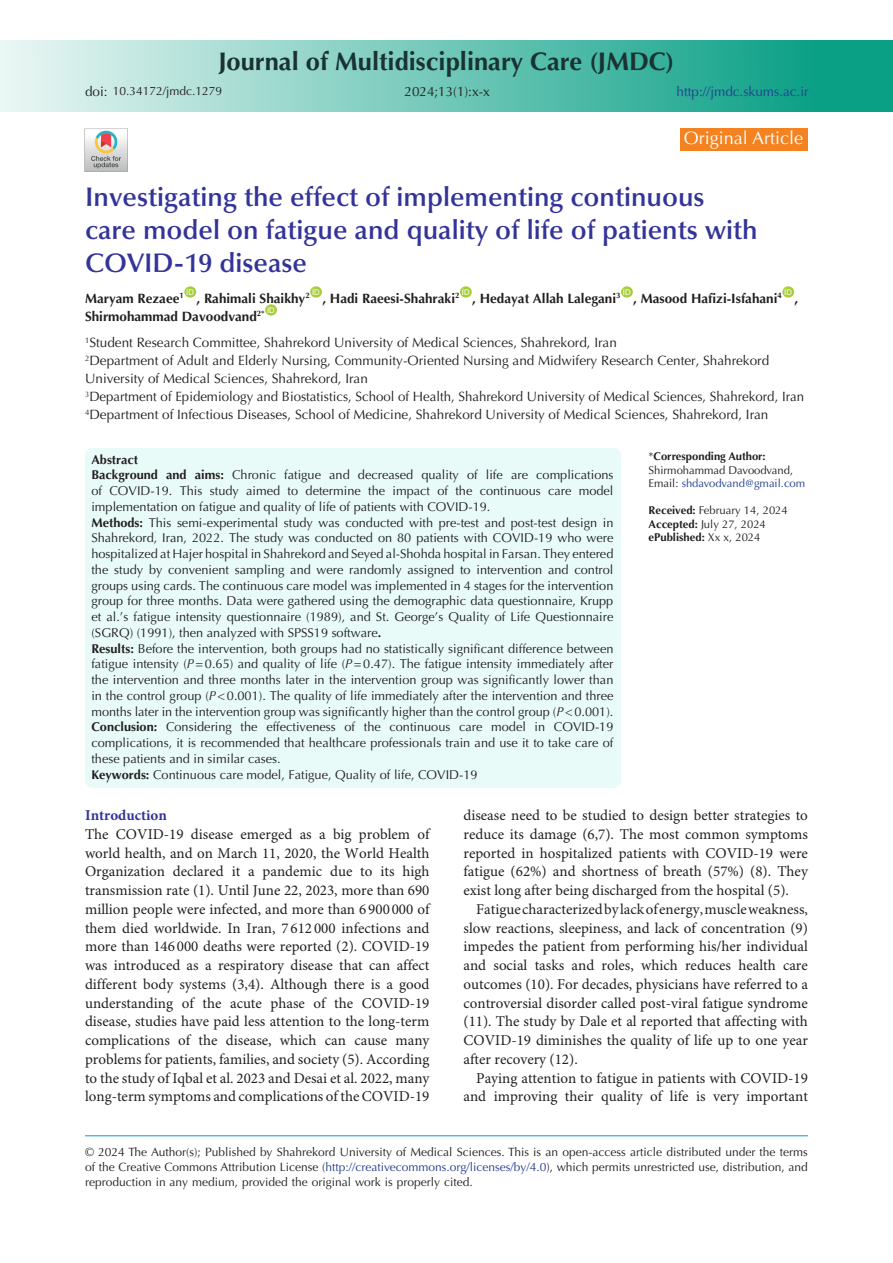
<style>
.page{position:relative;width:893px;height:1263px;background:#fff}
.page>*{position:absolute;margin:0;border:0;box-sizing:border-box;transform-origin:0 0}
.t1{font:600 27px/33px "Optima LT Std";color:#339}
.t2{font:700 25.5px "Optima LT Std";color:#193333}
.t3{font:18px "Optima LT Std";color:#fff}
.t4{font:15px/18.8px "Minion Pro";color:#231f20;text-align:justify}
.t5{font:700 15px "Minion Pro";color:#339}
.t6{font:13.5px/18px "Optima LT Std";color:#231f20}
.t7{font:700 13.5px "Optima LT Std";color:#231f20}
.t8{font:13.5px "Optima LT Std";color:#253f8e}
.t9{font:12.75px/15.8px "Optima LT Std";color:#231f20;text-align:justify}
.t10{font:700 12.75px "Optima LT Std";color:#231f20}
.t11{font:12px/15px "Optima LT Std";color:#231f20;text-align:justify}
.t12{font:11.25px "Optima LT Std";color:#231f20}
.t13{font:700 11.25px "Optima LT Std";color:#231f20}
.t14{font:11.25px "Optima LT Std";color:#253f8e}
.t15{font:7.8px "Arial";color:#fff}
.s1{font-weight:700}
.s2{font-style:italic}
.s3{font-weight:400}
.s4{color:#231f20}
.s5{color:#253f8e}
</style>
<div class="page">
<hr style="left:85px;top:1135px;width:723px;height:1px;background:#0099e5">
<div style="left:184px;top:286px;width:12px;height:12px;background:#a6ce39;border-radius:50%"></div>
<div style="left:310px;top:286px;width:12px;height:12px;background:#a6ce39;border-radius:50%"></div>
<div style="left:460px;top:286px;width:12px;height:12px;background:#a6ce39;border-radius:50%"></div>
<div style="left:621px;top:286px;width:12px;height:12px;background:#a6ce39;border-radius:50%"></div>
<div style="left:782px;top:286px;width:12px;height:12px;background:#a6ce39;border-radius:50%"></div>
<div style="left:265px;top:304px;width:12px;height:12px;background:#a6ce39;border-radius:50%"></div>
<div style="left:0;top:40px;width:893px;height:72px;background:linear-gradient(to right,#e9f6f4,#00997e)"></div>
<div style="left:680px;top:128px;width:128px;height:22px;background:#f58220"></div>
<img style="left:84px;top:128px;width:44px;height:43px">
<div style="left:85px;top:448px;width:536px;height:340px;background:#e8fbf8;border-radius:8px"></div>
<p class="t2" style="left:219px;top:47px;width:457px">Journal of Multidisciplinary Care (JMDC)</p>
<p class="t6" style="left:85px;top:83px;width:24px">doi:</p>
<p class="t11" style="left:113px;top:84px;width:111px">10.34172/jmdc.1279</p>
<p class="t6" style="left:404px;top:83px;width:87px">2024;13(1):x-x</p>
<p class="t8" style="left:677px;top:84px;width:134px">http://jmdc.skums.ac.ir</p>
<p class="t3" style="left:684px;top:128px;width:121px">Original Article</p>
<p class="t1" style="left:85px;top:180px;width:674px">Investigating the effect of implementing continuous care model on fatigue and quality of life of patients with<br>COVID-19 disease</p>
<p class="t7" style="left:85px;top:290px;width:100px">Maryam Rezaee<sup>1</sup></p>
<p class="t15" style="left:186px;top:287px;width:9px">ID</p>
<p class="t15" style="left:312px;top:287px;width:9px">ID</p>
<p class="t15" style="left:462px;top:287px;width:9px">ID</p>
<p class="t15" style="left:623px;top:287px;width:9px">ID</p>
<p class="t15" style="left:784px;top:287px;width:9px">ID</p>
<p class="t7" style="left:633px;top:290px;width:150px">, Masood Hafizi-Isfahani<sup>4</sup></p>
<p class="t7" style="left:197px;top:290px;width:115px">, Rahimali Shaikhy<sup>2</sup></p>
<p class="t7" style="left:322px;top:290px;width:139px">, Hadi Raeesi-Shahraki<sup>2</sup></p>
<p class="t7" style="left:472px;top:290px;width:150px">, Hedayat Allah Lalegani<sup>3</sup></p>
<p class="t7" style="left:794px;top:290px;width:5px">,</p>
<p class="t15" style="left:267px;top:305px;width:9px">ID</p>
<p class="t6" style="left:85px;top:334px;width:533px"><sup>1</sup>Student Research Committee, Shahrekord University of Medical Sciences, Shahrekord, Iran</p>
<p class="t6" style="left:85px;top:352px;width:686px"><sup>2</sup>Department of Adult and Elderly Nursing, Community-Oriented Nursing and Midwifery Research Center, Shahrekord<br>University of Medical Sciences, Shahrekord, Iran</p>
<p class="t6" style="left:85px;top:388px;width:720px"><sup>3</sup>Department of Epidemiology and Biostatistics, School of Health, Shahrekord University of Medical Sciences, Shahrekord, Iran</p>
<p class="t6" style="left:85px;top:406px;width:685px"><sup>4</sup>Department of Infectious Diseases, School of Medicine, Shahrekord University of Medical Sciences, Shahrekord, Iran</p>
<p class="t7" style="left:85px;top:308px;width:181px">Shirmohammad Davoodvand<sup>2*</sup></p>
<p class="t10" style="left:91px;top:452px;width:48px">Abstract</p>
<p class="t9" style="left:91px;top:467px;width:524px"><span class="s1">Background and aims:</span> Chronic fatigue and decreased quality of life are complications of COVID-19. This study aimed to determine the impact of the continuous care model implementation on fatigue and quality of life of patients with COVID-19.</p>
<p class="t9" style="left:91px;top:514px;width:524px"><span class="s1">Methods:</span> This semi-experimental study was conducted with pre-test and post-test design in Shahrekord, Iran, 2022. The study was conducted on 80 patients with COVID-19 who were hospitalized at Hajer hospital in Shahrekord and Seyed al-Shohda hospital in Farsan. They entered the study by convenient sampling and were randomly assigned to intervention and control groups using cards. The continuous care model was implemented in 4 stages for the intervention group for three months. Data were gathered using the demographic data questionnaire, Krupp et al.’s fatigue intensity questionnaire (1989), and St. George’s Quality of Life Questionnaire (SGRQ) (1991), then analyzed with SPSS19 software<span class="s1">.</span></p>
<p class="t9" style="left:91px;top:640px;width:524px"><span class="s1">Results:</span> Before the intervention, both groups had no statistically significant difference between fatigue intensity (<span class="s2">P</span>=0.65) and quality of life (<span class="s2">P</span>=0.47). The fatigue intensity immediately after the intervention and three months later in the intervention group was significantly lower than in the control group (<span class="s2">P</span>&lt;0.001). The quality of life immediately after the intervention and three months later in the intervention group was significantly higher than the control group (<span class="s2">P</span>&lt;0.001).</p>
<p class="t9" style="left:91px;top:719px;width:524px"><span class="s1">Conclusion:</span> Considering the effectiveness of the continuous care model in COVID-19 complications, it is recommended that healthcare professionals train and use it to take care of these patients and in similar cases.</p>
<p class="t9" style="left:91px;top:766px;width:388px"><span class="s1">Keywords:</span> Continuous care model, Fatigue, Quality of life, COVID-19</p>
<p class="t13" style="left:648px;top:450px;width:119px"><span class="s3">*</span>Corresponding Author:</p>
<p class="t12" style="left:648px;top:463px;width:146px">Shirmohammad Davoodvand,</p>
<p class="t14" style="left:648px;top:477px;width:158px"><span class="s4">Email:</span> shdavodvand@gmail.com</p>
<p class="t12" style="left:648px;top:504px;width:141px"><span class="s1">Received:</span> February 14, 2024</p>
<p class="t12" style="left:648px;top:517px;width:119px"><span class="s1">Accepted:</span> July 27, 2024</p>
<p class="t13" style="left:648px;top:531px;width:113px">ePublished: <span class="s3">Xx x, 2024</span></p>
<p class="t5" style="left:85px;top:805px;width:83px">Introduction</p>
<p class="t4" style="left:85px;top:825px;width:346px">The COVID-19 disease emerged as a big problem of world health, and on March 11, 2020, the World Health Organization declared it a pandemic due to its high transmission rate (1). Until June 22, 2023, more than 690 million people were infected, and more than 6 900 000 of them died worldwide. In Iran, 7 612 000 infections and more than 146 000 deaths were reported (2). COVID-19 was introduced as a respiratory disease that can affect different body systems (3,4). Although there is a good understanding of the acute phase of the COVID-19 disease, studies have paid less attention to the long-term complications of the disease, which can cause many problems for patients, families, and society (5). According to the study of Iqbal et al. 2023 and Desai et al. 2022, many long-term symptoms and complications of the COVID-19</p>
<p class="t4" style="left:463px;top:807px;width:346px">disease need to be studied to design better strategies to reduce its damage (6,7). The most common symptoms reported in hospitalized patients with COVID-19 were fatigue (62%) and shortness of breath (57%) (8). They exist long after being discharged from the hospital (5).</p>
<p class="t4" style="left:463px;top:900px;width:346px;text-indent:13px">Fatigue characterized by lack of energy, muscle weakness, slow reactions, sleepiness, and lack of concentration (9) impedes the patient from performing his/her individual and social tasks and roles, which reduces health care outcomes (10). For decades, physicians have referred to a controversial disorder called post-viral fatigue syndrome (11). The study by Dale et al reported that affecting with COVID-19 diminishes the quality of life up to one year after recovery (12).</p>
<p class="t4" style="left:463px;top:1069px;width:346px;text-align:right">Paying attention to fatigue in patients with COVID-19 and improving their quality of life is very important</p>
<p class="t11" style="left:85px;top:1144px;width:724px">© 2024 The Author(s); Published by Shahrekord University of Medical Sciences. This is an open-access article distributed under the terms of the Creative Commons Attribution License (<span class="s5">http://creativecommons.org/licenses/by/4.0</span>), which permits unrestricted use, distribution, and reproduction in any medium, provided the original work is properly cited.</p>
</div>
